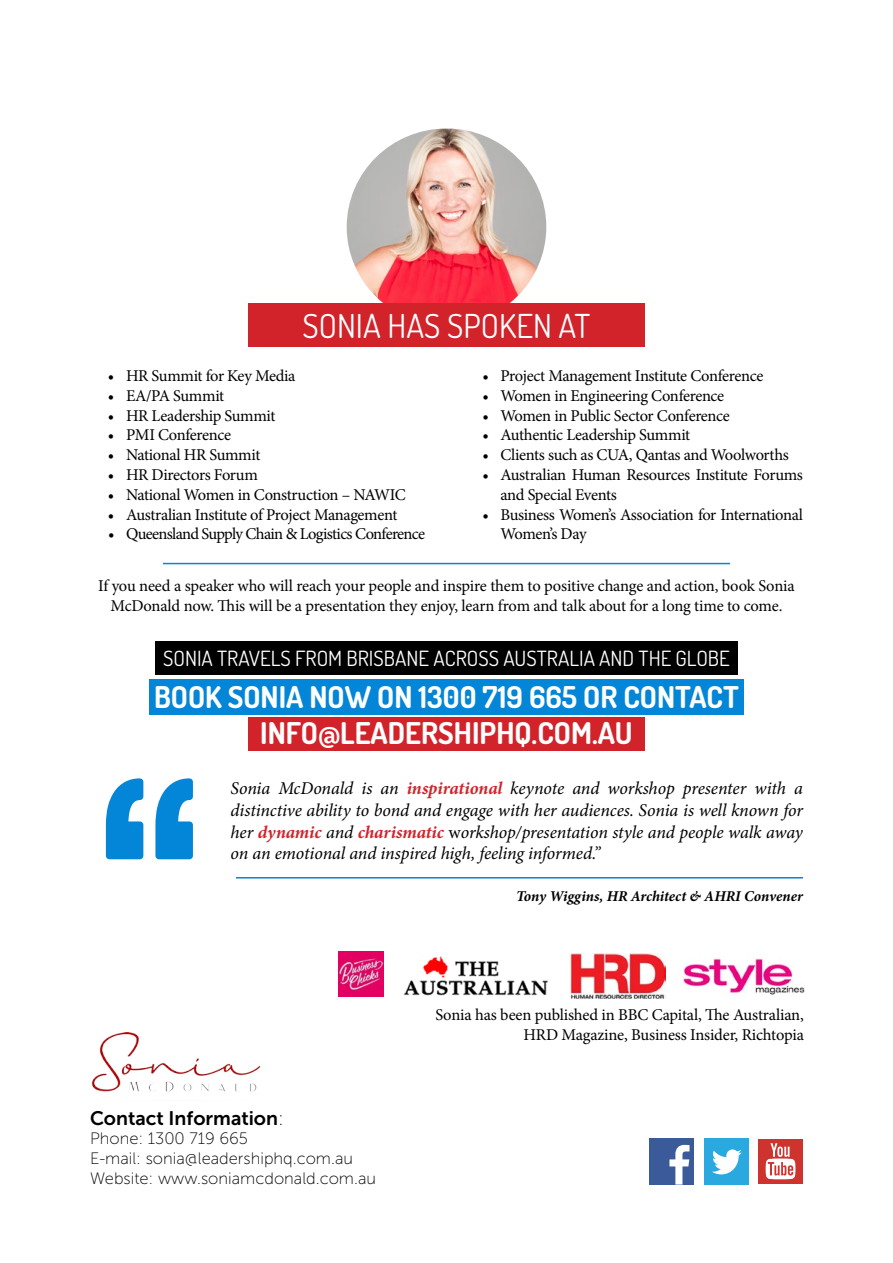
<style>
.page{position:relative;width:893px;height:1263px;background:#fff}
.page>*{position:absolute;margin:0;border:0;box-sizing:border-box;transform-origin:0 0}
.t1{font:33px "Dosis";color:#fff}
.t2{font:700 30px/36px "Dosis";color:#fff;text-align:center}
.t3{font:21px "Dosis";color:#fff}
.t4{font:19.5px "Museo Sans 700";color:#000}
.t5{font:italic 18px/21.6px "Minion Pro";letter-spacing:-.01em;color:#000;text-align:justify}
.t6{font:16.5px/19.8px "Minion Pro";letter-spacing:-.02em;color:#000}
.t7{font:16.5px/19.8px "Museo Sans 100";color:#000}
.t8{font:italic 700 15px "Minion Pro";letter-spacing:-.005em;color:#000}
.s1{font-weight:700;color:#d2232a}
.s2{font-style:normal}
.s3{font-family:"Museo Sans 100"}
</style>
<div class="page">
<img style="left:383px;top:952px;width:166px;height:45px">
<div style="left:248px;top:717px;width:396px;height:33px;background:#d2232a"></div>
<div style="left:149px;top:679px;width:594px;height:35px;background:#0386d8"></div>
<img style="left:347px;top:128px;width:199px;height:176px">
<div style="left:248px;top:304px;width:396px;height:43px;background:#d2232a"></div>
<hr style="left:163px;top:563px;width:567px;height:1px;background:#0386d8">
<svg style="left:106px;top:778px;width:37px;height:81px"></svg>
<svg style="left:155px;top:778px;width:38px;height:81px"></svg>
<hr style="left:236px;top:877px;width:567px;height:1px;background:#0386d8">
<img style="left:91px;top:1033px;width:170px;height:59px">
<div style="left:704px;top:1139px;width:45px;height:46px;background:#2aa9e0"></div>
<svg style="left:712px;top:1149px;width:30px;height:25px"></svg>
<div style="left:649px;top:1139px;width:45px;height:46px;background:#3a5a99"></div>
<svg style="left:669px;top:1145px;width:20px;height:39px"></svg>
<div style="left:758px;top:1139px;width:45px;height:45px;background:#ce342d"></div>
<svg style="left:766px;top:1143px;width:29px;height:36px"></svg>
<div style="left:155px;top:642px;width:582px;height:33px;background:#000"></div>
<img style="left:683px;top:958px;width:122px;height:37px">
<img style="left:570px;top:953px;width:96px;height:45px">
<img style="left:339px;top:952px;width:44px;height:45px">
<h1 class="t1" style="left:302px;top:304px;width:289px">SONIA HAS SPOKEN AT</h1>
<p class="t6" style="left:482px;top:366px;width:283px">• Project Management Institute Conference</p>
<p class="t6" style="left:482px;top:386px;width:243px">• Women in Engineering Conference</p>
<p class="t6" style="left:482px;top:406px;width:249px">• Women in Public Sector Conference</p>
<p class="t6" style="left:482px;top:425px;width:209px">• Authentic Leadership Summit</p>
<p class="t6" style="left:482px;top:445px;width:126px">• Clients such as CUA</p>
<p class="t6" style="left:629px;top:445px;width:161px">, Qantas and Woolworths</p>
<p class="t6" style="left:500px;top:465px;width:304px;text-indent:-18px">• Australian Human Resources Institute Forums and Special Events</p>
<p class="t6" style="left:500px;top:505px;width:304px;text-indent:-18px">• Business Women’s Association for International<br>Women’s Day</p>
<p class="t6" style="left:98px;top:576px;width:698px;text-align:center">If you need a speaker who will reach your people and inspire them to positive change and action, book Sonia<br>McDonald now. This will be a presentation they enjoy, learn from and talk about for a long time to come.</p>
<p class="t6" style="left:108px;top:366px;width:189px">• HR Summit for Key Media</p>
<p class="t6" style="left:108px;top:386px;width:118px">• EA/PA Summit</p>
<p class="t6" style="left:108px;top:406px;width:169px">• HR Leadership Summit</p>
<p class="t6" style="left:108px;top:425px;width:125px">• PMI Conference</p>
<p class="t6" style="left:108px;top:445px;width:154px">• National HR Summit</p>
<p class="t6" style="left:108px;top:465px;width:151px">• HR Directors Forum</p>
<p class="t6" style="left:108px;top:485px;width:298px">• National Women in Construction – NAWIC</p>
<p class="t6" style="left:108px;top:505px;width:291px">• Australian Institute of Project Management</p>
<p class="t6" style="left:108px;top:524px;width:319px">• Queensland Supply Chain &amp; Logistics Conference</p>
<p class="t3" style="left:163px;top:645px;width:568px">SONIA TRAVELS FROM BRISBANE ACROSS AUSTRALIA AND THE GLOBE</p>
<h2 class="t2" style="left:154px;top:679px;width:586px">BOOK SONIA NOW ON 1300 719 665 OR CONTACT<br>INFO@LEADERSHIPHQ.COM.AU</h2>
<p class="t5" style="left:231px;top:778px;width:574px">Sonia McDonald is an <span class="s1">inspirational</span> keynote and workshop presenter with a distinctive ability to bond and engage with her audiences. Sonia is well known for her <span class="s1">dynamic</span> and <span class="s1">charismatic</span> <span class="s2">w</span>orkshop/presentation style and people walk away on an emotional and inspired high, feeling informed.”</p>
<p class="t8" style="left:516px;top:885px;width:288px">Tony Wiggins, HR Architect &amp; AHRI Convener</p>
<p class="t4" style="left:90px;top:1107px;width:195px">Contact Information<span class="s3">:</span></p>
<p class="t7" style="left:90px;top:1129px;width:288px">Phone: 1300 719 665<br>E-mail: sonia@leadershiphq.com.au<br>Website: www.soniamcdonald.com.au</p>
<p class="t6" style="left:435px;top:1005px;width:194px">Sonia has been published in BBC</p>
<p class="t6" style="left:652px;top:1005px;width:154px">Capital, The Australian,</p>
<p class="t6" style="left:523px;top:1025px;width:13px">HRD</p>
<p class="t6" style="left:562px;top:1025px;width:244px">Magazine, Business Insider, Richtopia</p>
</div>
